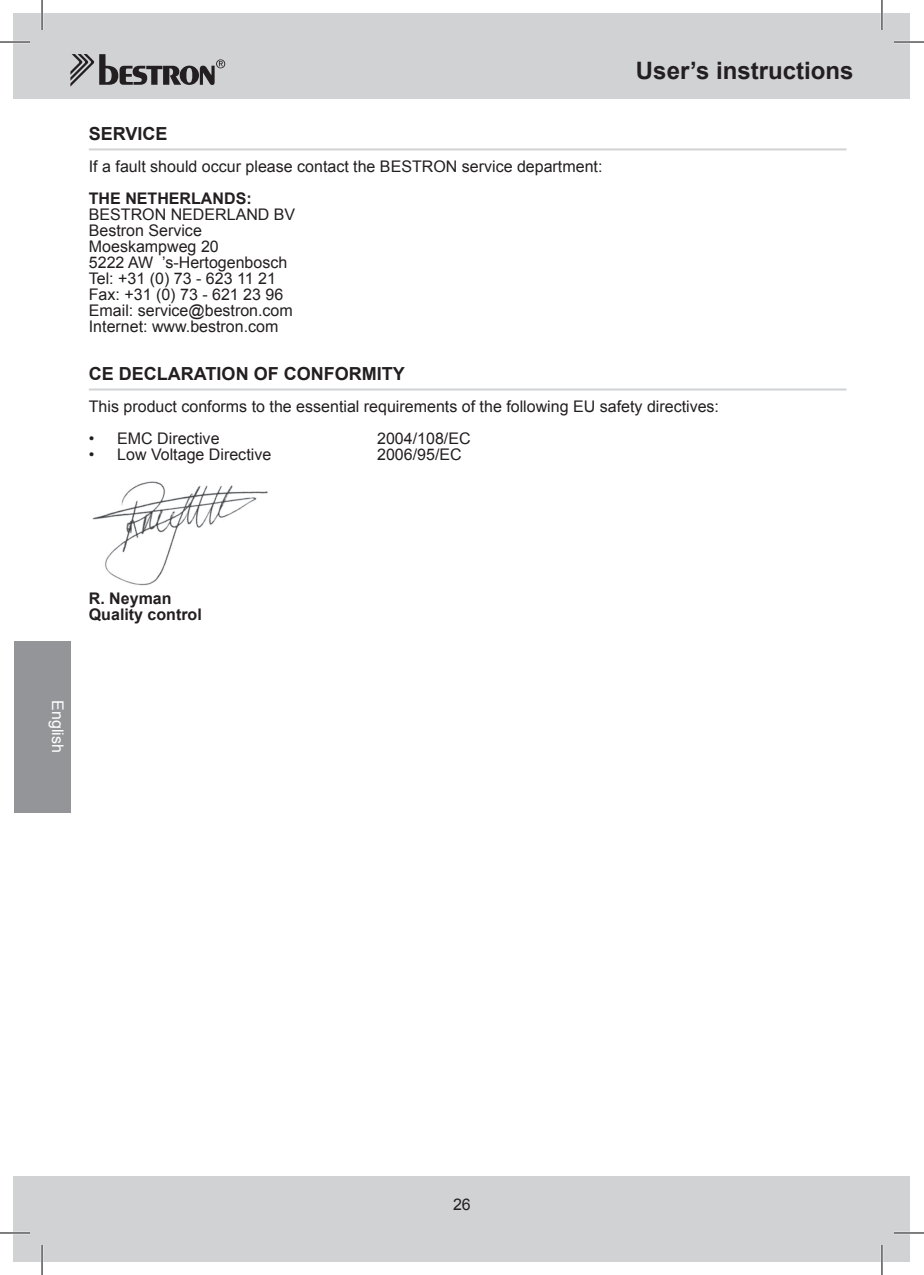
<style>
.page{position:relative;width:924px;height:1275px;background:#fff}
.page>*{position:absolute;margin:0;border:0;box-sizing:border-box;transform-origin:0 0}
.t1{font:700 24px "Arial";color:#231f20}
.t2{font:700 18px "Arial";color:#231f20}
.t3{font:16px/16px "Arial";color:#231f20}
.t4{font:700 16px/16px "Arial";color:#231f20}
.t5{font:16px "Arial";color:#fff}
</style>
<div class="page">
<div style="left:14px;top:14px;width:895px;height:85px;background:#d1d2d4"></div>
<div style="left:14px;top:1176px;width:895px;height:85px;background:#d1d2d4"></div>
<svg style="left:70px;top:54px;width:155px;height:33px"></svg>
<div style="left:14px;top:641px;width:56px;height:171px;background:#939598"></div>
<hr style="left:89px;top:148px;width:757px;height:2px;background:#d1d2d4">
<hr style="left:89px;top:388px;width:757px;height:2px;background:#d1d2d4">
<img style="left:92px;top:481px;width:176px;height:105px">
<hr style="left:0;top:41px;width:30px;height:2px;background:#fff">
<hr style="left:893px;top:41px;width:30px;height:2px;background:#fff">
<hr style="left:0;top:1231px;width:30px;height:3px;background:#fff">
<hr style="left:893px;top:1231px;width:30px;height:3px;background:#fff">
<hr style="left:41px;top:0;width:2px;height:30px;background:#fff">
<hr style="left:41px;top:1245px;width:2px;height:30px;background:#fff">
<hr style="left:880px;top:0;width:2px;height:30px;background:#fff">
<hr style="left:880px;top:1245px;width:2px;height:30px;background:#fff">
<hr style="left:0;top:42px;width:30px;height:1px;background:#000">
<hr style="left:893px;top:42px;width:30px;height:1px;background:#000">
<hr style="left:0;top:1232px;width:30px;height:1px;background:#000">
<hr style="left:893px;top:1232px;width:30px;height:1px;background:#000">
<hr style="left:42px;top:0;width:1px;height:30px;background:#000">
<hr style="left:42px;top:1245px;width:1px;height:30px;background:#000">
<hr style="left:881px;top:0;width:1px;height:30px;background:#000">
<hr style="left:881px;top:1245px;width:1px;height:30px;background:#000">
<h1 class="t1" style="left:635px;top:55px;width:219px">User’s instructions</h1>
<p class="t2" style="left:89px;top:122px;width:80px">Service</p>
<p class="t3" style="left:89px;top:158px;width:515px">If a fault should occur please contact the BESTRON service department:</p>
<p class="t4" style="left:89px;top:191px;width:12px">THE</p>
<p class="t4" style="left:125px;top:191px;width:12px">NETHERL</p>
<p class="t4" style="left:201px;top:191px;width:24px">ANDS</p>
<p class="t4" style="left:246px;top:191px;width:7px">:</p>
<p class="t3" style="left:89px;top:206px;width:208px">BESTRON NEDERLAND BV<br>Bestron Service<br>Moeskampweg 20<br>5222 AW ’s-Hertogenbosch<br>Tel: +31 (0) 73 - 623 11 21<br>Fax: +31 (0) 73 - 621 23 96<br>Email: service@bestron.com<br>Internet: www.bestron.com</p>
<p class="t2" style="left:89px;top:362px;width:317px">CE Declaration of Conformity</p>
<p class="t3" style="left:89px;top:398px;width:631px">This product conforms to the essential requirements of the following EU safety directives:</p>
<p class="t3" style="left:89px;top:430px;width:132px">• EMC Directive</p>
<p class="t3" style="left:377px;top:430px;width:95px">2004/108/EC</p>
<p class="t3" style="left:89px;top:446px;width:184px">• Low Voltage Directive</p>
<p class="t3" style="left:377px;top:446px;width:86px">2006/95/EC</p>
<p class="t4" style="left:89px;top:591px;width:114px">R. Neyman<br>Quality control</p>
<p class="t5" style="left:68px;top:700px;width:54px;rotate:90deg">English</p>
<p class="t3" style="left:453px;top:1197px;width:19px">26</p>
</div>
